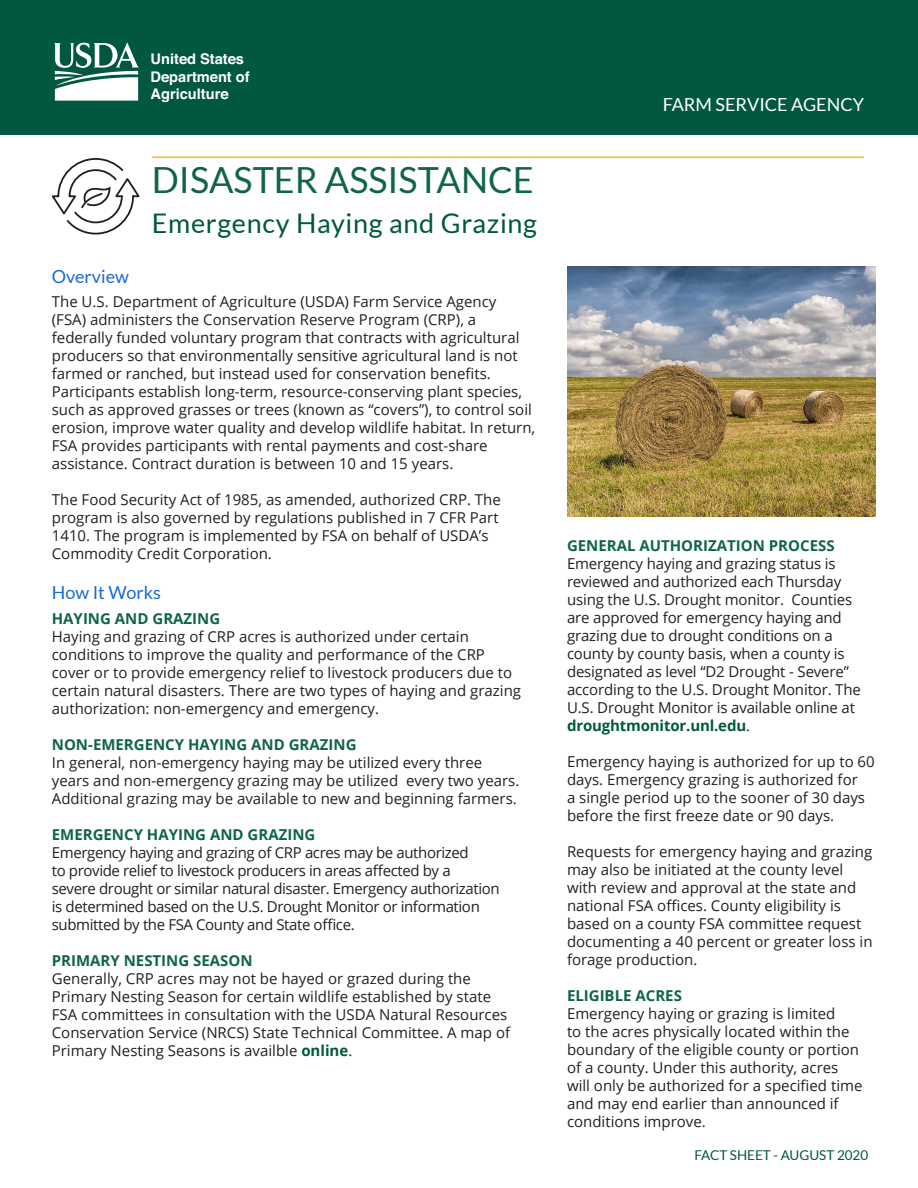
<style>
.page{position:relative;width:918px;height:1188px;background:#fff}
.page>*{position:absolute;margin:0;border:0;box-sizing:border-box;transform-origin:0 0}
.Subheader_1{font:36px "Lato";color:#0f6546}
.Subheader_1-2{font:27px "Lato";letter-spacing:.025em;color:#005840}
.Subheader_1-3{font:18px "Lato";color:#1a6ad3}
.Subheader_1-4{font:18px "Lato";color:#fff}
.Body_Style{font:15px/18px "Open Sans";color:#231f20}
.Body_Style-2{font:15px/18px "Open Sans";letter-spacing:-.025em;color:#231f20}
.Sub_Subheader{font:700 15px "Open Sans";color:#0f6546}
.t1{font:700 14.7px/17.5px "Helvetica";color:#fff}
.Subheader_1-5{font:13.5px "Lato";color:#005840}
.s1{font-weight:700;color:#005840}
</style>
<div class="page">
<div style="left:0;top:0;width:918px;height:135px;background:#005840"></div>
<svg style="left:54px;top:42px;width:85px;height:59px"></svg>
<svg style="left:52px;top:158px;width:88px;height:76px"></svg>
<hr style="left:152px;top:157px;width:712px;height:1px;background:#f6be16">
<img style="left:567px;top:267px;width:308px;height:249px">
<p class="t1" style="left:151px;top:50px;width:101px">United States<br>Department of<br>Agriculture</p>
<p class="Subheader_1" style="left:152px;top:160px;width:383px">DISASTER ASSISTANCE</p>
<p class="Subheader_1-2" style="left:152px;top:208px;width:387px">Emergency Haying and Grazing</p>
<p class="Subheader_1-3" style="left:52px;top:266px;width:79px">Overview</p>
<p class="Body_Style" style="left:52px;top:292px;width:485px">The U.S. Department of Agriculture (USDA) Farm Service Agency<br>(FSA) administers the Conservation Reserve Program (CRP), a federally funded voluntary program that contracts with agricultural producers so that environmentally sensitive agricultural land is not farmed or ranched, but instead used for conservation benefits.<br>Participants establish long-term, resource-conserving plant species, such as approved grasses or trees (known as “covers”), to control soil erosion, improve water quality and develop wildlife habitat. In return, FSA provides participants with rental payments and cost-share assistance. Contract duration is between 10 and 15 years.</p>
<p class="Body_Style" style="left:52px;top:490px;width:451px">The Food Security Act of 1985, as amended, authorized CRP. The program is also governed by regulations published in 7 CFR Part 1410. The program is implemented by FSA on behalf of USDA’s Commodity Credit Corporation.</p>
<p class="Subheader_1-3" style="left:52px;top:582px;width:111px">How It Works</p>
<p class="Sub_Subheader" style="left:52px;top:608px;width:170px">HAYING AND GRAZING</p>
<p class="Body_Style" style="left:52px;top:627px;width:471px">Haying and grazing of CRP acres is authorized under certain conditions to improve the quality and performance of the CRP cover or to provide emergency relief to livestock producers due to certain natural disasters. There are two types of haying and grazing authorization: non-emergency and emergency.</p>
<p class="Sub_Subheader" style="left:52px;top:734px;width:306px">NON-EMERGENCY HAYING AND GRAZING</p>
<p class="Body_Style" style="left:52px;top:753px;width:469px">In general, non-emergency haying may be utilized every three years and non-emergency grazing may be utilized every two years.<br>Additional grazing may be available to new and beginning farmers.</p>
<p class="Sub_Subheader" style="left:52px;top:824px;width:265px">EMERGENCY HAYING AND GRAZING</p>
<p class="Body_Style-2" style="left:52px;top:843px;width:449px">Emergency haying and grazing of CRP acres may be authorized<br>to provide relief to livestock producers in areas affected by a<br>severe drought or similar natural disaster. Emergency authorization is determined based on the U.S. Drought Monitor or information submitted by the FSA County and State office.</p>
<p class="Sub_Subheader" style="left:52px;top:950px;width:202px">PRIMARY NESTING SEASON</p>
<p class="Body_Style" style="left:52px;top:969px;width:460px">Generally, CRP acres may not be hayed or grazed during the Primary Nesting Season for certain wildlife established by state FSA committees in consultation with the USDA Natural Resources Conservation Service (NRCS) State Technical Committee. A map of Primary Nesting Seasons is availble <span class="s1">online</span>.</p>
<p class="Subheader_1-4" style="left:663px;top:95px;width:203px">FARM SERVICE AGENCY</p>
<p class="Sub_Subheader" style="left:567px;top:535px;width:269px">GENERAL AUTHORIZATION PROCESS</p>
<p class="Body_Style" style="left:567px;top:555px;width:295px">Emergency haying and grazing status is reviewed and authorized each Thursday using the U.S. Drought monitor. Counties are approved for emergency haying and grazing due to drought conditions on a county by county basis, when a county is designated as level “D2 Drought - Severe” according to the U.S. Drought Monitor. The U.S. Drought Monitor is available online at <span class="s1">droughtmonitor.unl.edu</span>.</p>
<p class="Body_Style" style="left:567px;top:753px;width:309px">Emergency haying is authorized for up to 60 days. Emergency grazing is authorized for<br>a single period up to the sooner of 30 days before the first freeze date or 90 days.</p>
<p class="Body_Style" style="left:567px;top:843px;width:307px">Requests for emergency haying and grazing may also be initiated at the county level with review and approval at the state and national FSA offices. County eligibility is based on a county FSA committee request documenting a 40 percent or greater loss in forage production.</p>
<p class="Sub_Subheader" style="left:567px;top:985px;width:116px">ELIGIBLE ACRES</p>
<p class="Body_Style" style="left:567px;top:1005px;width:297px">Emergency haying or grazing is limited<br>to the acres physically located within the boundary of the eligible county or portion of a county. Under this authority, acres will only be authorized for a specified time and may end earlier than announced if conditions improve.</p>
<p class="Subheader_1-5" style="left:694px;top:1148px;width:175px">FACT SHEET - AUGUST 2020</p>
</div>
